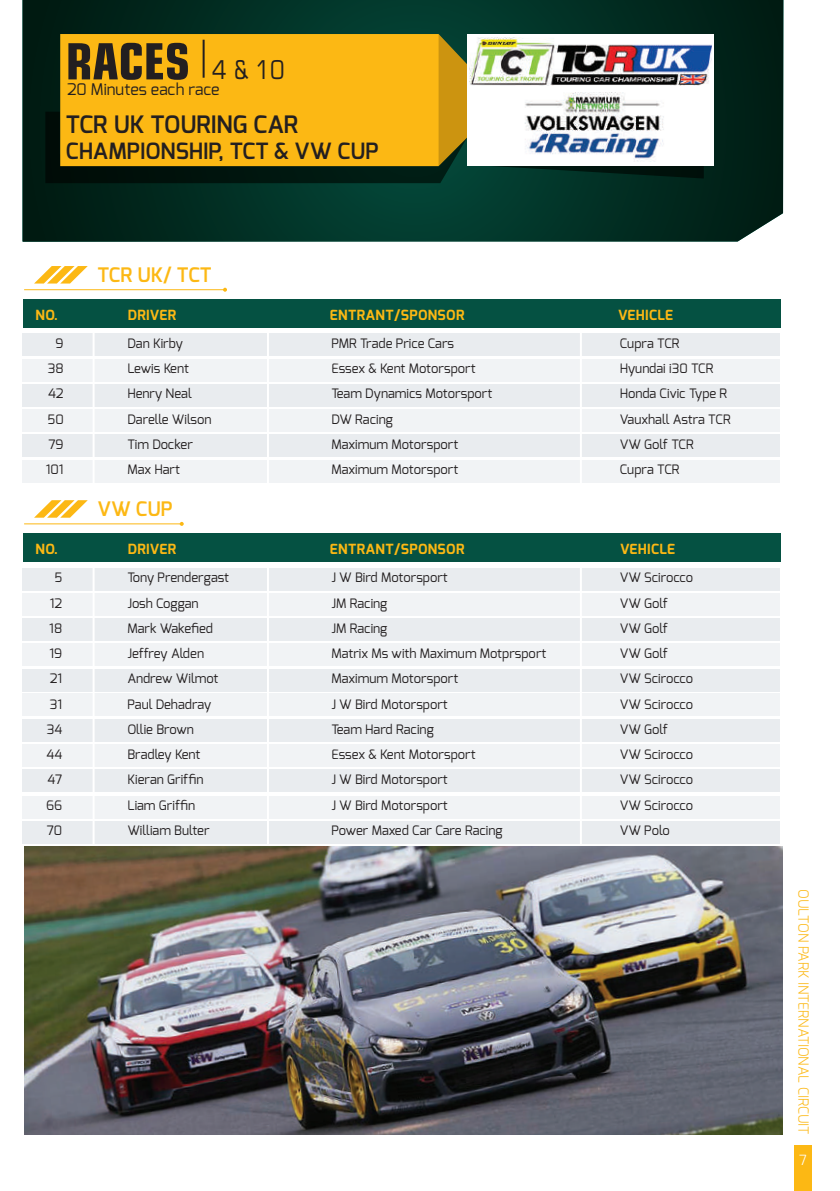
<style>
.page{position:relative;width:840px;height:1191px;background:#fff}
.page>*{position:absolute;margin:0;border:0;box-sizing:border-box;transform-origin:0 0}
.t1{font:700 condensed 50px "Eurostile";color:#231f20}
.t2{font:600 24px "Exo";color:#231f20}
.t3{font:600 22.4px "Exo";color:#231f20}
.t4{font:600 20px "Exo";color:#fcb814}
.t5{font:16px "Exo";color:#231f20}
.t6{font:700 14px "Exo";letter-spacing:.025em;color:#fcb814}
.t7{font:300 14px "Exo";color:#fcb814}
.t8{font:300 14px "Exo";color:#fff}
.t9{font:13px/25.2px "Exo";color:#231f20}
.s1{font-weight:400;font-size:26px}
</style>
<div class="page">
<div style="left:794px;top:1145px;width:17px;height:46px;background:#fcb814"></div>
<svg style="left:22px;top:0;width:761px;height:242px;background:#032e23"></svg>
<div style="left:23px;top:333px;width:756px;height:23px;background:#e9ecef"></div>
<div style="left:23px;top:568px;width:756px;height:22px;background:#e9ecef"></div>
<div style="left:23px;top:359px;width:756px;height:22px;background:#f1f3f5"></div>
<div style="left:23px;top:593px;width:756px;height:22px;background:#f1f3f5"></div>
<div style="left:23px;top:384px;width:756px;height:23px;background:#e9ecef"></div>
<div style="left:23px;top:618px;width:756px;height:23px;background:#e9ecef"></div>
<div style="left:23px;top:409px;width:756px;height:23px;background:#f1f3f5"></div>
<div style="left:23px;top:643px;width:756px;height:23px;background:#f1f3f5"></div>
<div style="left:23px;top:434px;width:756px;height:23px;background:#e9ecef"></div>
<div style="left:23px;top:668px;width:756px;height:23px;background:#e9ecef"></div>
<div style="left:23px;top:693px;width:756px;height:23px;background:#f1f3f5"></div>
<div style="left:23px;top:718px;width:756px;height:23px;background:#e9ecef"></div>
<div style="left:23px;top:744px;width:756px;height:22px;background:#f1f3f5"></div>
<div style="left:23px;top:769px;width:756px;height:23px;background:#e9ecef"></div>
<div style="left:23px;top:796px;width:756px;height:22px;background:#f1f3f5"></div>
<div style="left:23px;top:821px;width:756px;height:22px;background:#e9ecef"></div>
<div style="left:23px;top:460px;width:756px;height:22px;background:#f1f3f5"></div>
<svg style="left:45px;top:34px;width:658px;height:149px;background:#c49614"></svg>
<div style="left:467px;top:34px;width:246px;height:132px;background:#fff"></div>
<img style="left:469px;top:38px;width:241px;height:48px">
<hr style="left:24px;top:289px;width:201px;height:1px;background:#fcb814">
<svg style="left:223px;top:288px;width:4px;height:4px"></svg>
<svg style="left:34px;top:266px;width:54px;height:17px"></svg>
<img style="left:525px;top:93px;width:139px;height:69px">
<hr style="left:92px;top:295px;width:2px;height:822px;background:#fff">
<hr style="left:267px;top:295px;width:2px;height:822px;background:#fff">
<hr style="left:579px;top:295px;width:2px;height:822px;background:#fff">
<hr style="left:24px;top:523px;width:158px;height:1px;background:#fcb814">
<svg style="left:180px;top:522px;width:4px;height:4px"></svg>
<svg style="left:34px;top:500px;width:54px;height:18px"></svg>
<img style="left:24px;top:846px;width:757px;height:288px">
<div style="left:23px;top:299px;width:757px;height:29px;background:#055142"></div>
<div style="left:23px;top:534px;width:757px;height:28px;background:#055142"></div>
<h1 class="t1" style="left:66px;top:31px;width:220px">RACES <span class="s1">4 &amp; 10</span></h1>
<p class="t5" style="left:67px;top:79px;width:154px">20 Minutes each race</p>
<h2 class="t2" style="left:66px;top:109px;width:234px">TCR UK TOURING CAR</h2>
<h3 class="t3" style="left:66px;top:136px;width:314px">CHAMPIONSHIP, TCT &amp; VW CUP</h3>
<h3 class="t4" style="left:98px;top:262px;width:115px">TCR UK/ TCT</h3>
<p class="t6" style="left:36px;top:306px;width:24px">NO.</p>
<p class="t6" style="left:128px;top:306px;width:50px">DRIVER</p>
<p class="t6" style="left:330px;top:306px;width:136px">ENTRANT/SPONSOR</p>
<p class="t6" style="left:618px;top:306px;width:56px">VEHICLE</p>
<p class="t9" style="left:46px;top:331px;width:19px;text-align:justify;text-indent:10px">9<br>38<br>42<br>50<br>79<br>101</p>
<p class="t9" style="left:127px;top:331px;width:86px">Dan Kirby<br>Lewis Kent<br>Henry Neal<br>Darelle Wilson<br>Tim Docker<br>Max Hart</p>
<p class="t9" style="left:331px;top:331px;width:162px">PMR Trade Price Cars<br>Essex &amp; Kent Motorsport<br>Team Dynamics Motorsport<br>DW Racing<br>Maximum Motorsport<br>Maximum Motorsport</p>
<p class="t9" style="left:619px;top:331px;width:112px">Cupra TCR<br>Hyundai i30 TCR<br>Honda Civic Type R<br>Vauxhall Astra TCR<br>VW Golf TCR<br>Cupra TCR</p>
<h3 class="t4" style="left:98px;top:496px;width:76px">VW CUP</h3>
<p class="t6" style="left:36px;top:540px;width:24px">NO.</p>
<p class="t6" style="left:128px;top:540px;width:50px">DRIVER</p>
<p class="t6" style="left:330px;top:540px;width:136px">ENTRANT/SPONSOR</p>
<p class="t6" style="left:620px;top:540px;width:56px">VEHICLE</p>
<p class="t9" style="left:46px;top:565px;width:18px;text-align:justify;text-indent:8px">5<br>12<br>18<br>19<br>21<br>31<br>34<br>44<br>47<br>66<br>70</p>
<p class="t9" style="left:127px;top:565px;width:103px">Tony Prendergast<br>Josh Coggan<br>Mark Wakefied<br>Jeffrey Alden<br>Andrew Wilmot<br>Paul Dehadray<br>Ollie Brown<br>Bradley Kent<br>Kieran Griffin<br>Liam Griffin<br>William Bulter</p>
<p class="t9" style="left:331px;top:565px;width:216px">J W Bird Motorsport<br>JM Racing<br>JM Racing<br>Matrix Ms with Maximum Motprsport<br>Maximum Motorsport<br>J W Bird Motorsport<br>Team Hard Racing<br>Essex &amp; Kent Motorsport<br>J W Bird Motorsport<br>J W Bird Motorsport<br>Power Maxed Car Care Racing</p>
<p class="t9" style="left:619px;top:565px;width:75px">VW Scirocco<br>VW Golf<br>VW Golf<br>VW Golf<br>VW Scirocco<br>VW Scirocco<br>VW Golf<br>VW Scirocco<br>VW Scirocco<br>VW Scirocco<br>VW Polo</p>
<p class="t7" style="left:812px;top:889px;width:246px;rotate:90deg">OULTON PARK INTERNATIONAL CIRCUIT</p>
<p class="t8" style="left:798px;top:1150px;width:9px">7</p>
</div>
